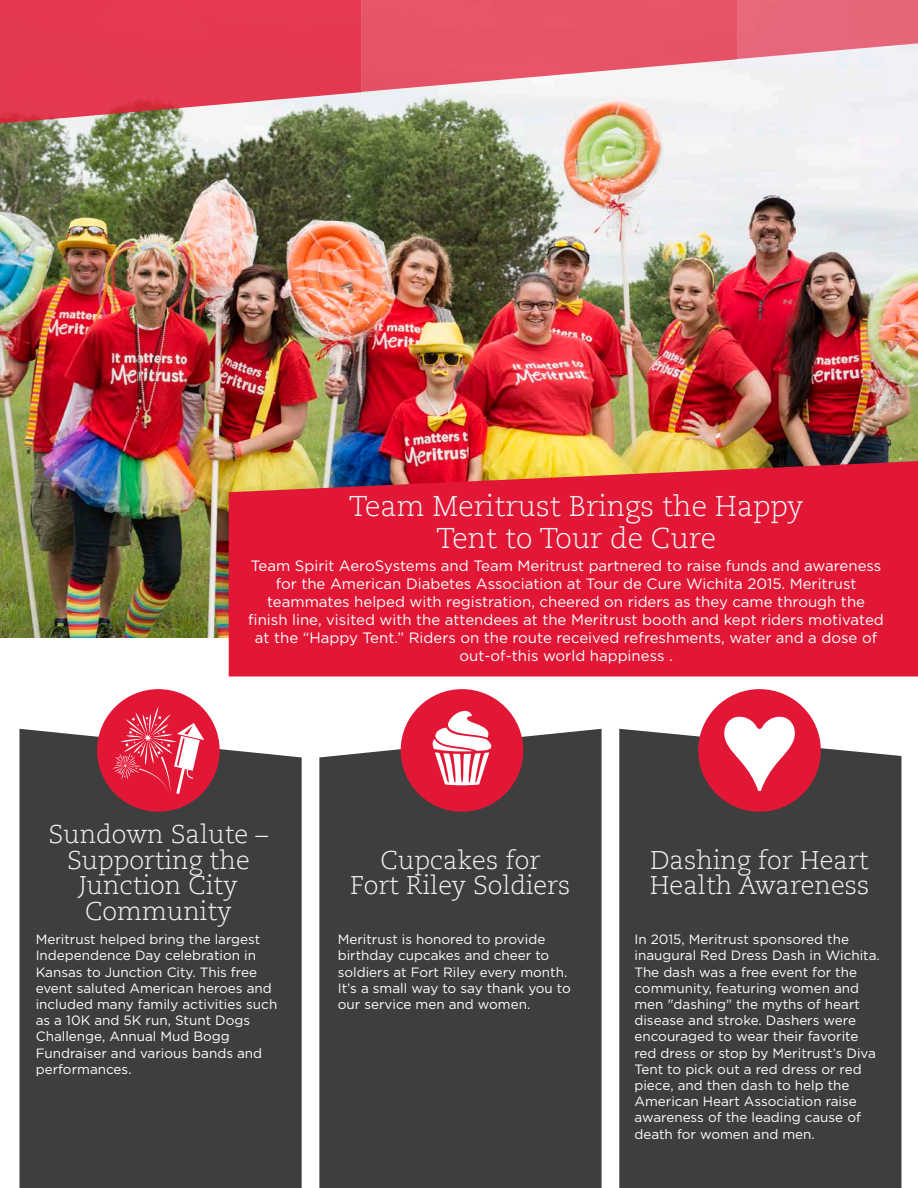
<style>
.page{position:relative;width:918px;height:1188px;background:#fff}
.page>*{position:absolute;margin:0;border:0;box-sizing:border-box;transform-origin:0 0}
.t1{font:300 28.5px/31.5px "Caecilia Com 45";color:#f2f3f4;text-align:center}
.t2{font:300 25.5px/25.5px "Caecilia Com 45";color:#f2f3f4;text-align:center}
.t3{font:15px/18px "Gotham";color:#fff;text-align:center}
.t4{font:13.5px/16.2px "Gotham";color:#fff}
</style>
<div class="page">
<img style="left:0;top:92px;width:918px;height:545px">
<div style="left:19px;top:729px;width:283px;height:459px;background:#3e3e3f"></div>
<div style="left:97px;top:689px;width:123px;height:123px;background:#e21736;border-radius:50%"></div>
<svg style="left:0;top:0;width:362px;height:125px;background:#de4c5e"></svg>
<svg style="left:362px;top:0;width:556px;height:92px"></svg>
<svg style="left:112px;top:707px;width:92px;height:87px"></svg>
<svg style="left:229px;top:460px;width:689px;height:217px;background:#de2138"></svg>
<div style="left:319px;top:729px;width:283px;height:459px;background:#3e3e3f"></div>
<div style="left:619px;top:729px;width:282px;height:459px;background:#3e3e3f"></div>
<div style="left:401px;top:689px;width:122px;height:123px;background:#e21736;border-radius:50%"></div>
<div style="left:698px;top:689px;width:123px;height:123px;background:#e21736;border-radius:50%"></div>
<svg style="left:724px;top:716px;width:71px;height:75px"></svg>
<svg style="left:432px;top:710px;width:60px;height:75px"></svg>
<h1 class="t1" style="left:349px;top:490px;width:456px">Team Meritrust Brings the Happy<br>Tent to Tour de Cure</h1>
<p class="t3" style="left:248px;top:557px;width:637px">Team Spirit AeroSystems and Team Meritrust partnered to raise funds and awareness for the American Diabetes Association at Tour de Cure Wichita 2015. Meritrust teammates helped with registration, cheered on riders as they came through the finish line, visited with the attendees at the Meritrust booth and kept riders motivated at the “Happy Tent.” Riders on the route received refreshments, water and a dose of out-of-this world happiness .</p>
<h2 class="t2" style="left:49px;top:821px;width:221px">Sundown Salute –<br>Supporting the<br>Junction City<br>Community</h2>
<p class="t4" style="left:36px;top:931px;width:243px">Meritrust helped bring the largest<br>Independence Day celebration in<br>Kansas to Junction City. This free event saluted American heroes and included many family activities such as a 10K and 5K run, Stunt Dogs<br>Challenge, Annual Mud Bogg<br>Fundraiser and various bands and performances.</p>
<h2 class="t2" style="left:350px;top:847px;width:222px">Cupcakes for<br>Fort Riley Soldiers</h2>
<h2 class="t2" style="left:650px;top:847px;width:221px;text-align:left">Dashing for Heart<br>Health Awareness</h2>
<p class="t4" style="left:338px;top:931px;width:235px">Meritrust is honored to provide birthday cupcakes and cheer to soldiers at Fort Riley every month.<br>It’s a small way to say thank you to our service men and women.</p>
<p class="t4" style="left:634px;top:931px;width:247px">In 2015, Meritrust sponsored the inaugural Red Dress Dash in Wichita.<br>The dash was a free event for the community, featuring women and men "dashing" the myths of heart disease and stroke. Dashers were encouraged to wear their favorite red dress or stop by Meritrust’s Diva<br>Tent to pick out a red dress or red piece, and then dash to help the<br>American Heart Association raise awareness of the leading cause of death for women and men.</p>
</div>
